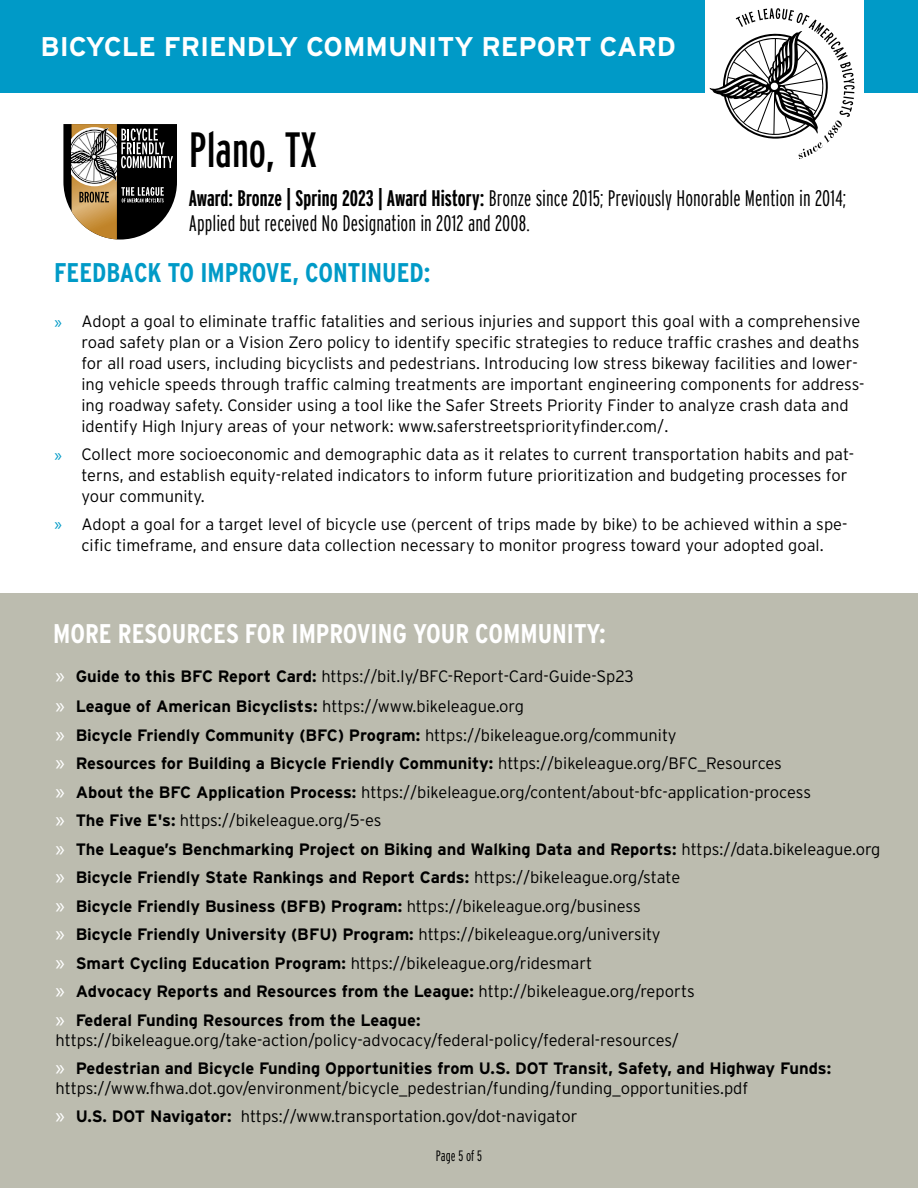
<style>
.page{position:relative;width:918px;height:1188px;background:#fff}
.page>*{position:absolute;margin:0;border:0;box-sizing:border-box;transform-origin:0 0}
.t1{font:extra-condensed 49.5px "Interstate";color:#000}
.t2{font:700 27px "Interstate Condensed";color:#fff}
.t3{font:700 27px "Interstate";color:#fff}
.t4{font:700 27px "Interstate Condensed";color:#009ac7}
.t5{font:300 22.5px/25.5px "Interstate Compressed";letter-spacing:.005em;color:#000}
.t6{font:300 16.5px/21px "Interstate";color:#000}
.t7{font:700 16.5px/28.5px "Interstate";color:#000}
.t8{font:300 extra-condensed 15px "Interstate";color:#000}
.s1{font-weight:700}
.s2{font-family:"Myriad Pro";font-weight:400;font-size:18px;color:#009ac7}
.s3{font-family:"Myriad Pro";font-weight:400;font-size:22.5px;color:#fff}
.s4{font-weight:300}
</style>
<div class="page">
<div style="left:0;top:594px;width:918px;height:594px;background:#bcbcaf"></div>
<div style="left:0;top:0;width:918px;height:93px;background:#009ac7"></div>
<div style="left:705px;top:0;width:159px;height:162px;background:#fff"></div>
<svg style="left:709px;top:8px;width:146px;height:151px"></svg>
<svg style="left:63px;top:124px;width:114px;height:116px"></svg>
<h2 class="t3" style="left:40px;top:32px;width:637px">BICYCLE FRIENDLY COMMUNITY REPORT CARD</h2>
<h1 class="t1" style="left:189px;top:119px;width:130px">Plano, TX</h1>
<h3 class="t5" style="left:189px;top:185px;width:659px"><span class="s1">Award: Bronze | Spring 2023 | Award History:</span> Bronze since 2015; Previously Honorable Mention in 2014;<br>Applied but received No Designation in 2012 and 2008.</h3>
<h2 class="t4" style="left:54px;top:258px;width:378px">FEEDBACK TO IMPROVE, CONTINUED:</h2>
<p class="t6" style="left:81px;top:311px;width:784px;text-indent:-27px"><span class="s2">»</span> Adopt a goal to eliminate traffic fatalities and serious injuries and support this goal with a comprehensive road safety plan or a Vision Zero policy to identify specific strategies to reduce traffic crashes and deaths for all road users, including bicyclists and pedestrians. Introducing low stress bikeway facilities and lower&shy;ing vehicle speeds through traffic calming treatments are important engineering components for address&shy;ing roadway safety. Consider using a tool like the Safer Streets Priority Finder to analyze crash data and identify High Injury areas of your network: www.saferstreetspriorityfinder.com/.</p>
<p class="t6" style="left:81px;top:443px;width:774px;text-indent:-27px"><span class="s2">»</span> Collect more socioeconomic and demographic data as it relates to current transportation habits and pat&shy;terns, and establish equity-related indicators to inform future prioritization and budgeting processes for your community.</p>
<p class="t6" style="left:54px;top:513px;width:794px;text-align:center"><span class="s2">»</span> Adopt a goal for a target level of bicycle use (percent of trips made by bike) to be achieved within a spe&shy;cific timeframe, and ensure data collection necessary to monitor progress toward your adopted goal.</p>
<h2 class="t2" style="left:53px;top:619px;width:554px">MORE RESOURCES FOR IMPROVING YOUR COMMUNITY:</h2>
<p class="t6" style="left:55px;top:662px;width:580px;line-height:30px"><span class="s3">»</span> <span class="s1">Guide to this BFC Report Card:</span> https://bit.ly/BFC-Report-Card-Guide-Sp23 <span class="s3">»</span> <span class="s1">League of American Bicyclists:</span> https://www.bikeleague.org</p>
<p class="t7" style="left:55px;top:721px;width:827px"><span class="s3">»</span> Bicycle Friendly Community (BFC) Program: <span class="s4">https://bikeleague.org/community<br></span><span class="s3">»</span> Resources for Building a Bicycle Friendly Community: <span class="s4">https://bikeleague.org/BFC_Resources<br></span><span class="s3">»</span> About the BFC Application Process: <span class="s4">https://bikeleague.org/content/about-bfc-application-process<br></span><span class="s3">»</span> The Five E's: <span class="s4">https://bikeleague.org/5-es<br></span><span class="s3">»</span> The League’s Benchmarking Project on Biking and Walking Data and Reports: <span class="s4">https://data.bikeleague.org </span><span class="s3">»</span> Bicycle Friendly State Rankings and Report Cards: <span class="s4">https://bikeleague.org/state<br></span><span class="s3">»</span> Bicycle Friendly Business (BFB) Program: <span class="s4">https://bikeleague.org/business<br></span><span class="s3">»</span> Bicycle Friendly University (BFU) Program: <span class="s4">https://bikeleague.org/university<br></span><span class="s3">»</span> Smart Cycling Education Program: <span class="s4">https://bikeleague.org/ridesmart<br></span><span class="s3">»</span> Advocacy Reports and Resources from the League: <span class="s4">http://bikeleague.org/reports<br></span><span class="s3">»</span> Federal Funding Resources from the League:</p>
<p class="t6" style="left:55px;top:1025px;width:777px;line-height:28.5px">https://bikeleague.org/take-action/policy-advocacy/federal-policy/federal-resources/<br><span class="s3">»</span> <span class="s1">Pedestrian and Bicycle Funding Opportunities from U.S. DOT Transit, Safety, and Highway Funds:</span></p>
<p class="t6" style="left:55px;top:1073px;width:694px;line-height:28.5px">https://www.fhwa.dot.gov/environment/bicycle_pedestrian/funding/funding_opportunities.pdf <span class="s3">»</span> <span class="s1">U.S. DOT Navigator:</span> https://www.transportation.gov/dot-navigator</p>
<p class="t8" style="left:436px;top:1147px;width:48px">Page 5 of 5</p>
</div>
